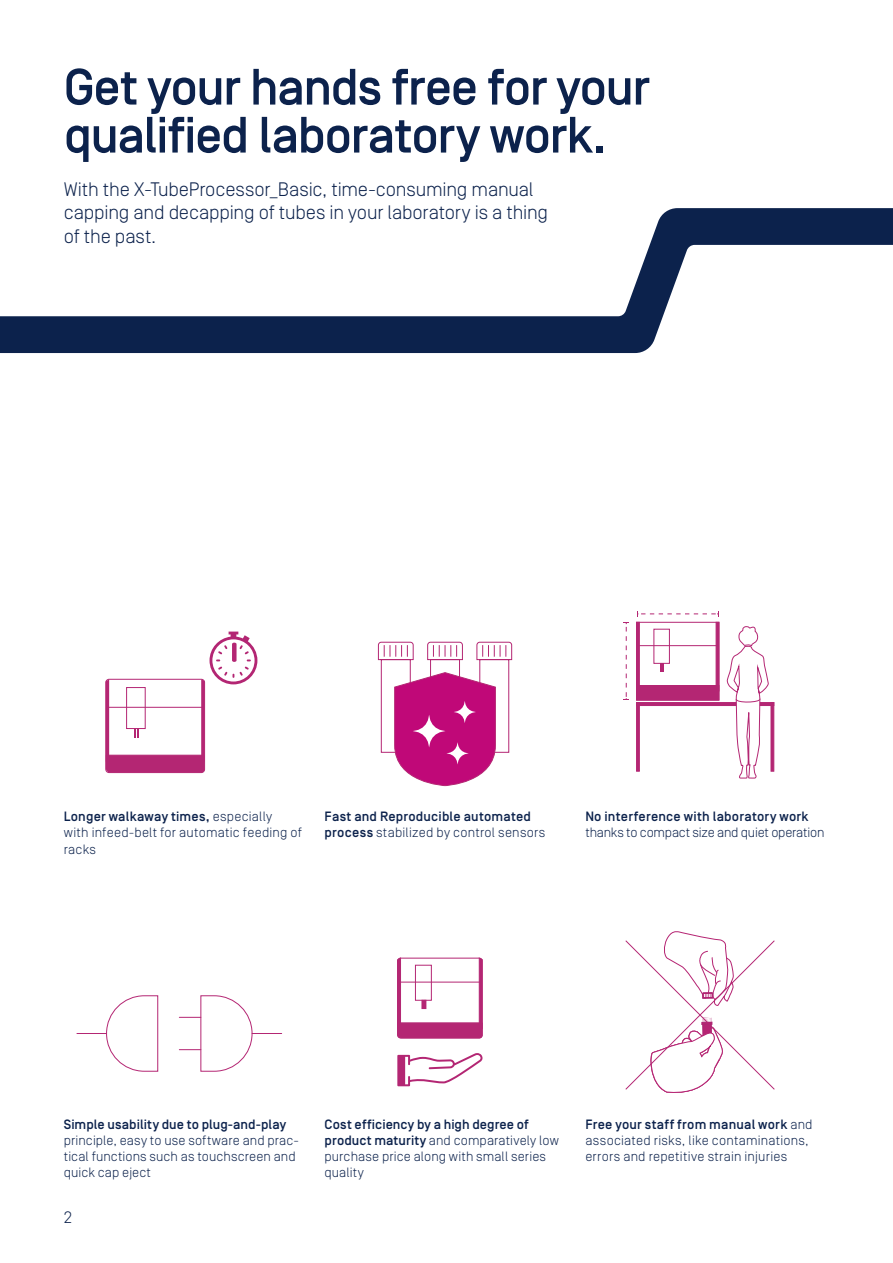
<style>
.page{position:relative;width:893px;height:1263px;background:#fff}
.page>*{position:absolute;margin:0;border:0;box-sizing:border-box;transform-origin:0 0}
.t1{font:500 51px/48px "Simplon Norm";letter-spacing:-.025em;color:#0c224c}
.t2{font:300 19.5px/23.4px "Simplon Norm";letter-spacing:-.01em;color:#0c224c}
.t3{font:300 16.5px "Simplon Norm";color:#0c224c}
.t4{font:300 13.5px/16.2px "Simplon Norm";letter-spacing:.01em;color:#0c224c}
.t5{font:500 13.5px/16.2px "Simplon Norm";letter-spacing:.015em;color:#0c224c}
.t6{font:300 13.5px "Simplon Norm";letter-spacing:-.015em;color:#0c224c}
.s1{font-weight:500}
.s2{font-weight:300}
</style>
<div class="page">
<svg style="left:0;top:208px;width:893px;height:145px"></svg>
<div style="left:637px;top:645px;width:81px;height:41px;border:1px solid #b42673"></div>
<div style="left:636px;top:622px;width:83px;height:78px;border:1px solid #b42673"></div>
<div style="left:636px;top:685px;width:83px;height:15px;background:#b42673"></div>
<hr style="left:636px;top:702px;width:138px;height:4px;background:#b42673">
<svg style="left:636px;top:702px;width:4px;height:70px"></svg>
<svg style="left:636px;top:622px;width:4px;height:69px"></svg>
<hr style="left:716px;top:622px;width:3px;height:69px;background:#b42673">
<svg style="left:770px;top:702px;width:4px;height:70px"></svg>
<div style="left:653px;top:629px;width:17px;height:35px;border:1px solid #b42673"></div>
<svg style="left:660px;top:663px;width:4px;height:8px"></svg>
<svg style="left:637px;top:611px;width:82px;height:6px"></svg>
<svg style="left:623px;top:622px;width:6px;height:78px"></svg>
<svg style="left:726px;top:626px;width:43px;height:153px"></svg>
<svg style="left:106px;top:632px;width:151px;height:140px"></svg>
<svg style="left:378px;top:641px;width:134px;height:145px"></svg>
<svg style="left:179px;top:995px;width:74px;height:77px"></svg>
<hr style="left:252px;top:1033px;width:30px;height:1px;background:#b42673">
<svg style="left:106px;top:995px;width:52px;height:77px"></svg>
<hr style="left:77px;top:1033px;width:30px;height:1px;background:#b42673">
<svg style="left:625px;top:931px;width:150px;height:162px"></svg>
<svg style="left:397px;top:957px;width:86px;height:82px"></svg>
<svg style="left:397px;top:1053px;width:86px;height:33px"></svg>
<h1 class="t1" style="left:64px;top:65px;width:588px">Get your hands free for your qualified laboratory work.</h1>
<h2 class="t2" style="left:64px;top:178px;width:486px">With the X-TubeProcessor_Basic, time-consuming manual capping and decapping of tubes in your laboratory is a thing of the past.</h2>
<p class="t4" style="left:64px;top:808px;width:240px"><span class="s1">Longer walkaway times,</span> especially<br>with infeed-belt for automatic feeding of racks</p>
<p class="t5" style="left:325px;top:808px;width:222px">Fast and Reproducible automated process <span class="s2">stabilized by control sensors</span></p>
<p class="t5" style="left:585px;top:809px;width:225px">No interference with laboratory work</p>
<p class="t6" style="left:585px;top:825px;width:241px">thanks to compact size and quiet operation</p>
<p class="t5" style="left:64px;top:1116px;width:224px">Simple usability due to plug-and-play</p>
<p class="t4" style="left:64px;top:1132px;width:237px">principle, easy to use software and prac&shy;tical functions such as touchscreen and quick cap eject</p>
<p class="t3" style="left:64px;top:1209px;width:10px">2</p>
<p class="t4" style="left:325px;top:1116px;width:236px"><span class="s1">Cost efficiency by a high degree of product maturity</span> and comparatively low purchase price along with small series quality</p>
<p class="t4" style="left:585px;top:1116px;width:229px"><span class="s1">Free your staff from manual work</span> and associated risks, like contaminations, errors and repetitive strain injuries</p>
</div>
